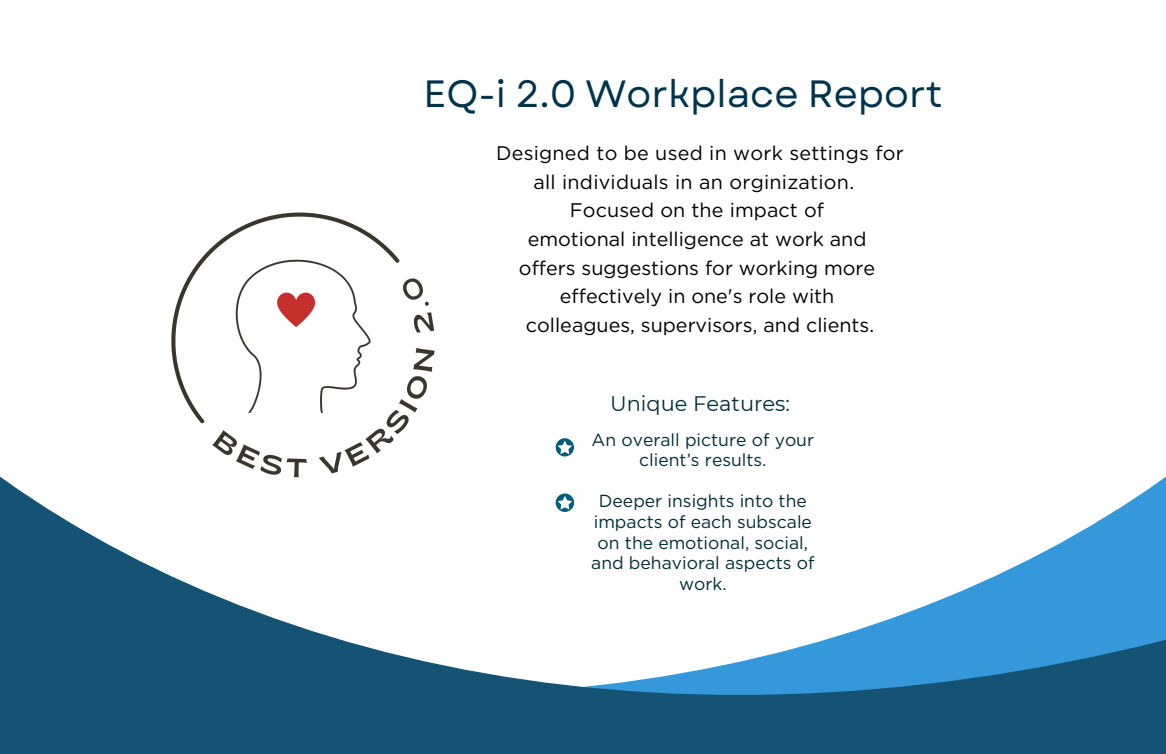
<style>
.page{position:relative;width:1166px;height:754px;background:#fff}
.page>*{position:absolute;margin:0;border:0;box-sizing:border-box;transform-origin:0 0}
.t1{font:37.98px "Garet";color:#00334e}
.t2{font:20.98px "Montserrat";color:#012e38}
.t3{font:19.73px/28.7px "Gotham";color:#000}
.t4{font:17.48px/20.6px "Gotham";color:#012e38;text-align:center}
</style>
<div class="page">
<svg style="left:0;top:456px;width:1165px;height:298px"></svg>
<img style="left:139px;top:212px;width:340px;height:309px">
<svg style="left:555px;top:438px;width:19px;height:18px"></svg>
<svg style="left:555px;top:493px;width:19px;height:19px"></svg>
<p class="t1" style="left:423px;top:66px;width:520px">EQ-i 2.0 Workplace Report</p>
<p class="t3" style="left:533px;top:138px;width:372px;text-indent:-37px">Designed to be used in work settings for all individuals in an orginization.</p>
<p class="t3" style="left:569px;top:196px;width:256px">Focused on the impact of</p>
<p class="t3" style="left:527px;top:225px;width:340px">emotional intelligence at work and</p>
<p class="t3" style="left:519px;top:253px;width:358px">offers suggestions for working more</p>
<p class="t3" style="left:560px;top:282px;width:276px">effectively in one's role with</p>
<p class="t3" style="left:526px;top:311px;width:350px">colleagues, supervisors, and clients.</p>
<p class="t2" style="left:610px;top:390px;width:181px">Unique Features:</p>
<p class="t4" style="left:591px;top:429px;width:224px">An overall picture of your client’s results.</p>
<p class="t4" style="left:591px;top:491px;width:225px">Deeper insights into the impacts of each subscale on the emotional, social, and behavioral aspects of work.</p>
</div>
